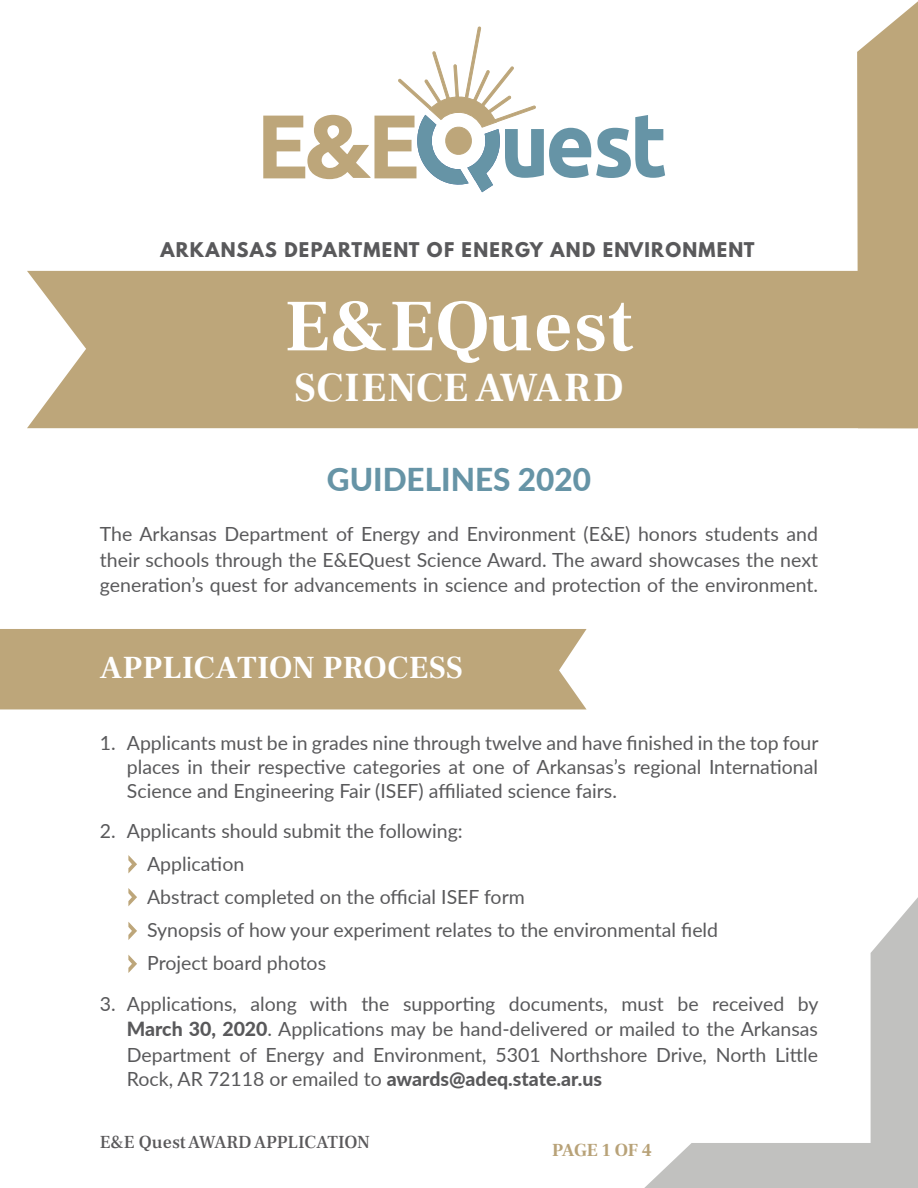
<style>
.page{position:relative;width:918px;height:1188px;background:#fff}
.page>*{position:absolute;margin:0;border:0;box-sizing:border-box;transform-origin:0 0}
.t1{font:700 73.5px "Frank Ruhl Libre";letter-spacing:.02em;color:#fff}
.t2{font:700 40.5px "Frank Ruhl Libre";letter-spacing:.02em;color:#fff}
.t3{font:700 31.5px "Frank Ruhl Libre";letter-spacing:.02em;color:#fff}
.t4{font:800 31.5px "Lato";color:#6694a6}
.t5{font:19.5px/33px "Lato";color:#59595b;text-align:justify}
.t6{font:700 18px "League Spartan";letter-spacing:.07em;color:#59595b}
.t7{font:500 18px "Frank Ruhl Libre";color:#5a595b}
.t8{font:700 18px "Frank Ruhl Libre";letter-spacing:-.025em;color:#b8a278}
.s1{font-weight:800}
</style>
<div class="page">
<div style="left:0;top:629px;width:587px;height:80px;background:#bda67a"></div>
<svg style="left:857px;top:1px;width:61px;height:427px;background:#c3ae87"></svg>
<div style="left:27px;top:271px;width:890px;height:157px;background:#bda67a"></div>
<svg style="left:644px;top:897px;width:274px;height:291px"></svg>
<svg style="left:128px;top:855px;width:9px;height:18px"></svg>
<svg style="left:128px;top:922px;width:9px;height:18px"></svg>
<svg style="left:128px;top:888px;width:9px;height:18px"></svg>
<svg style="left:128px;top:955px;width:9px;height:18px"></svg>
<svg style="left:263px;top:26px;width:402px;height:166px"></svg>
<p class="t6" style="left:160px;top:235px;width:596px">ARKANSAS DEPARTMENT OF ENERGY AND ENVIRONMENT</p>
<h1 class="t1" style="left:285px;top:281px;width:350px">E&amp;EQuest</h1>
<h2 class="t2" style="left:294px;top:363px;width:331px">SCIENCE AWARD</h2>
<h3 class="t4" style="left:327px;top:456px;width:266px">GUIDELINES 2020</h3>
<p class="t5" style="left:100px;top:521px;width:720px;line-height:25.5px">The Arkansas Department of Energy and Environment (E&amp;E) honors students and their schools through the E&amp;EQuest Science Award. The award showcases the next generation’s quest for advancements in science and protection of the environment.</p>
<h3 class="t3" style="left:100px;top:648px;width:364px">APPLICATION PROCESS</h3>
<p class="t5" style="left:127px;top:730px;width:693px;line-height:24px;text-indent:-27px">1. Applicants must be in grades nine through twelve and have finished in the top four places in their respective categories at one of Arkansas’s regional International Science and Engineering Fair (ISEF) affiliated science fairs.</p>
<p class="t5" style="left:147px;top:814px;width:573px;text-align:left;text-indent:-47px">2. Applicants should submit the following:<br>Application<br>Abstract completed on the official ISEF form<br>Synopsis of how your experiment relates to the environmental field Project board photos</p>
<p class="t5" style="left:127px;top:991px;width:693px;line-height:25px;text-indent:-27px">3. Applications, along with the supporting documents, must be received by <span class="s1">March 30, 2020</span>. Applications may be hand-delivered or mailed to the Arkansas Department of Energy and Environment, 5301 Northshore Drive, North Little Rock, AR 72118 or emailed to <span class="s1">awards@adeq.state.ar.us</span></p>
<p class="t7" style="left:100px;top:1130px;width:272px">E&amp;E Quest AWARD APPLICATION</p>
<p class="t8" style="left:552px;top:1139px;width:102px">PAGE 1 OF 4</p>
</div>
